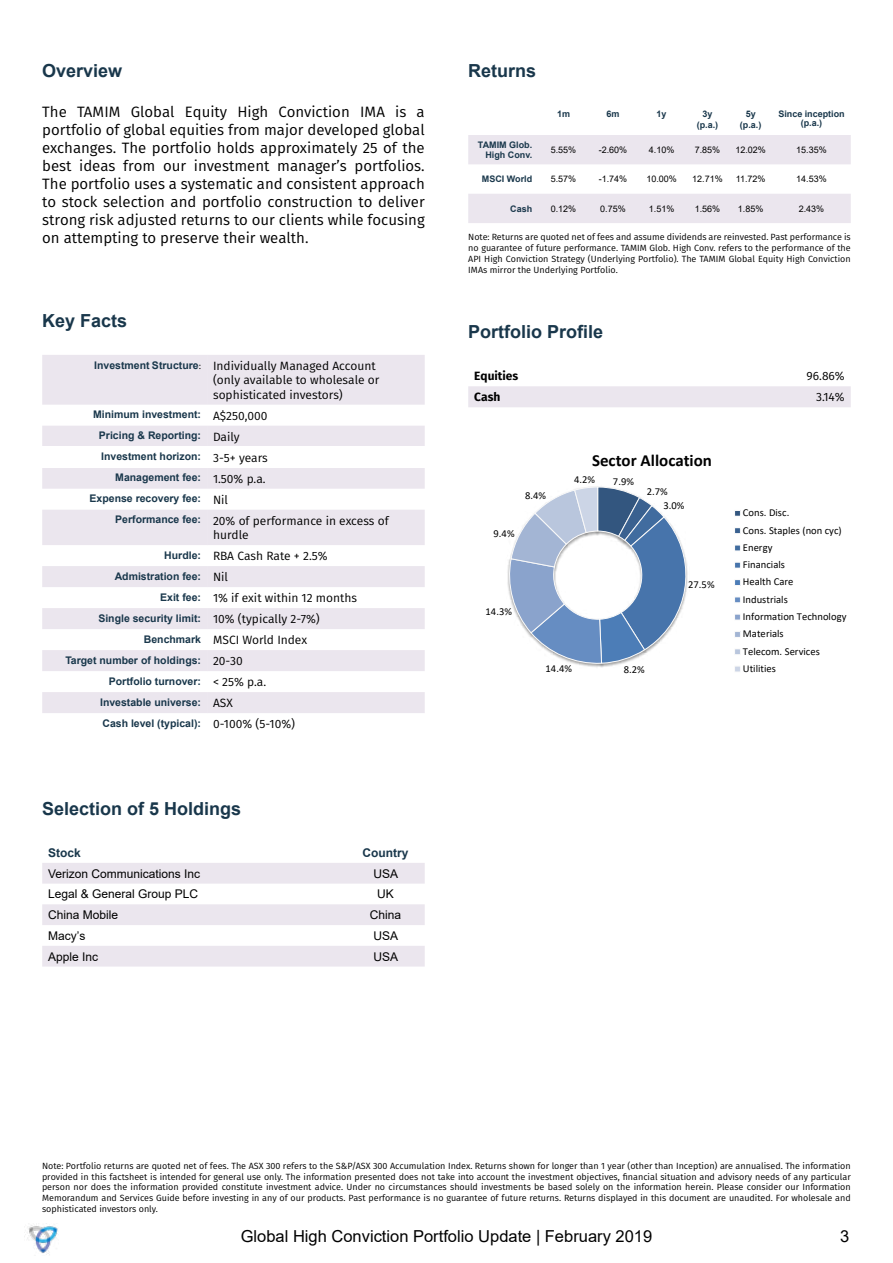
<style>
.page{position:relative;width:893px;height:1263px;background:#fff}
.page>*{position:absolute;margin:0;border:0;box-sizing:border-box;transform-origin:0 0}
.t1{font:700 18px "Arial";color:#19374b}
.t2{font:700 16.95px "Calibri";color:#000}
.t3{font:16.5px "Arial";color:#000}
.t4{font:15px/18px "Fira Sans";color:#000;text-align:justify}
.t5{font:12px/14.4px "Fira Sans";color:#000}
.t6{font:12px "Arial";color:#000}
.t7{font:700 12px "Fira Sans";color:#000}
.t8{font:700 12px "Arial";color:#19374b}
.t9{font:10.65px/17.2px "Calibri";color:#000}
.t10{font:700 10.5px "Arial";color:#19374b}
.t11{font:9px/10.8px "Fira Sans";color:#000;text-align:justify}
.t12{font:9px "Arial";color:#000}
.t13{font:700 9px/10.8px "Arial";color:#19374b;text-align:center}
.s1{font-family:"Arial";font-weight:700;font-size:10.5px;color:#19374b}
.s2{font-family:"Minion Pro";font-size:10.5px}
.s3{font-family:"Fira Sans";font-weight:400;font-size:12px;color:#000}
</style>
<div class="page">
<img style="left:24px;top:1223px;width:34px;height:32px">
<div style="left:468px;top:135px;width:383px;height:29px;background:#ebe6ee"></div>
<div style="left:468px;top:194px;width:383px;height:29px;background:#ebe6ee"></div>
<div style="left:468px;top:386px;width:383px;height:21px;background:#ebe6ee"></div>
<img style="left:605px;top:664px;width:14px;height:3px">
<img style="left:576px;top:664px;width:29px;height:4px">
<svg style="left:507px;top:486px;width:181px;height:178px"></svg>
<div style="left:734px;top:510px;width:7px;height:7px;border:1px solid #f9f9f9"></div>
<div style="left:734px;top:527px;width:7px;height:7px;border:1px solid #f9f9f9"></div>
<div style="left:734px;top:545px;width:7px;height:6px;border:1px solid #f9f9f9"></div>
<div style="left:734px;top:562px;width:7px;height:6px;border:1px solid #f9f9f9"></div>
<div style="left:734px;top:579px;width:7px;height:7px;border:1px solid #f9f9f9"></div>
<div style="left:734px;top:597px;width:7px;height:6px;border:1px solid #f9f9f9"></div>
<div style="left:734px;top:614px;width:7px;height:6px;border:1px solid #f9f9f9"></div>
<div style="left:734px;top:631px;width:7px;height:7px;border:1px solid #f9f9f9"></div>
<div style="left:734px;top:648px;width:7px;height:7px;border:1px solid #f9f9f9"></div>
<div style="left:734px;top:666px;width:7px;height:6px;border:1px solid #f9f9f9"></div>
<svg style="left:42px;top:355px;width:165px;height:358px;fill:#ebe6ee"></svg>
<svg style="left:207px;top:355px;width:218px;height:358px;fill:#ebe6ee"></svg>
<div style="left:42px;top:447px;width:165px;height:21px;background:#fff"></div>
<div style="left:207px;top:447px;width:218px;height:21px;background:#fff"></div>
<svg style="left:42px;top:863px;width:383px;height:103px"></svg>
<h1 class="t1" style="left:42px;top:58px;width:82px">Overview</h1>
<p class="t4" style="left:42px;top:102px;width:384px">The TAMIM Global Equity High Conviction IMA is a portfolio of global equities from major developed global exchanges. The portfolio holds approximately 25 of the best ideas from our investment manager’s portfolios.<br>The portfolio uses a systematic and consistent approach to stock selection and portfolio construction to deliver strong risk adjusted returns to our clients while focusing on attempting to preserve their wealth.</p>
<h1 class="t1" style="left:42px;top:308px;width:87px">Key Facts</h1>
<h3 class="t5" style="left:213px;top:358px;width:168px;text-indent:-119px"><span class="s1">Investment Structure</span><span class="s2">:</span> Individually Managed Account (only available to wholesale or sophisticated investors)</h3>
<p class="t10" style="left:93px;top:407px;width:176px">Minimum investment: <span class="s3">A$250,000</span></p>
<p class="t10" style="left:99px;top:428px;width:142px">Pricing &amp; Reporting: <span class="s3">Daily</span></p>
<p class="t10" style="left:101px;top:449px;width:168px">Investment horizon: <span class="s3">3-5+ years</span></p>
<p class="t10" style="left:115px;top:470px;width:152px">Management fee: <span class="s3">1.50% p.a.</span></p>
<p class="t10" style="left:90px;top:491px;width:140px">Expense recovery fee: <span class="s3">Nil</span></p>
<h3 class="t5" style="left:213px;top:513px;width:177px;text-indent:-98px"><span class="s1">Performance fee:</span> 20% of performance in excess of hurdle</h3>
<h3 class="t5" style="left:164px;top:549px;width:165px"><span class="s1">Hurdle:</span> RBA Cash Rate + 2.5%</h3>
<p class="t10" style="left:115px;top:569px;width:115px">Admistration fee: <span class="s3">Nil</span></p>
<h3 class="t5" style="left:160px;top:591px;width:198px"><span class="s1">Exit fee:</span> 1% if exit within 12 months</h3>
<p class="t10" style="left:98px;top:611px;width:223px">Single security limit: <span class="s3">10% (typically 2-7%)</span></p>
<h3 class="t5" style="left:144px;top:633px;width:165px"><span class="s1">Benchmark</span> MSCI World Index</h3>
<p class="t10" style="left:65px;top:653px;width:179px">Target number of holdings: <span class="s3">20-30</span></p>
<p class="t10" style="left:109px;top:674px;width:159px">Portfolio turnover: <span class="s3">&lt; 25% p.a.</span></p>
<p class="t10" style="left:100px;top:695px;width:134px">Investable universe: <span class="s3">ASX</span></p>
<p class="t10" style="left:102px;top:716px;width:194px">Cash level (typical): <span class="s3">0-100% (5-10%)</span></p>
<h1 class="t1" style="left:42px;top:795px;width:201px">Selection of 5 Holdings</h1>
<h3 class="t8" style="left:48px;top:844px;width:34px">Stock</h3>
<h3 class="t8" style="left:363px;top:844px;width:47px">Country</h3>
<h3 class="t6" style="left:48px;top:865px;width:154px">Verizon Communications Inc</h3>
<h3 class="t6" style="left:374px;top:865px;width:26px">USA</h3>
<h3 class="t6" style="left:48px;top:886px;width:152px">Legal &amp; General Group PLC</h3>
<h3 class="t6" style="left:377px;top:886px;width:18px">UK</h3>
<h3 class="t6" style="left:48px;top:906px;width:72px">China Mobile</h3>
<h3 class="t6" style="left:370px;top:906px;width:33px">China</h3>
<h3 class="t6" style="left:48px;top:927px;width:39px">Macy’s</h3>
<h3 class="t6" style="left:374px;top:927px;width:26px">USA</h3>
<h3 class="t6" style="left:48px;top:948px;width:52px">Apple Inc</h3>
<h3 class="t6" style="left:374px;top:948px;width:26px">USA</h3>
<h1 class="t1" style="left:468px;top:58px;width:70px">Returns</h1>
<p class="t13" style="left:557px;top:109px;width:15px">1m</p>
<p class="t13" style="left:606px;top:109px;width:15px">6m</p>
<p class="t13" style="left:657px;top:109px;width:12px">1y</p>
<p class="t13" style="left:697px;top:109px;width:23px">3y (p.a.)</p>
<p class="t13" style="left:740px;top:109px;width:23px">5y (p.a.)</p>
<p class="t13" style="left:778px;top:110px;width:68px;line-height:9px">Since inception (p.a.)</p>
<p class="t13" style="left:478px;top:139px;width:56px;text-align:right">TAMIM Glob.<br>High Conv.</p>
<p class="t12" style="left:551px;top:144px;width:27px">5.55%</p>
<p class="t12" style="left:599px;top:144px;width:30px">-2.60%</p>
<p class="t12" style="left:649px;top:144px;width:27px">4.10%</p>
<p class="t12" style="left:695px;top:144px;width:27px">7.85%</p>
<p class="t12" style="left:735px;top:144px;width:32px">12.02%</p>
<p class="t12" style="left:796px;top:144px;width:32px">15.35%</p>
<p class="t13" style="left:482px;top:174px;width:52px">MSCI World</p>
<p class="t12" style="left:551px;top:173px;width:27px">5.57%</p>
<p class="t12" style="left:599px;top:173px;width:30px">-1.74%</p>
<p class="t12" style="left:646px;top:173px;width:32px">10.00%</p>
<p class="t12" style="left:692px;top:173px;width:32px">12.71%</p>
<p class="t12" style="left:736px;top:173px;width:31px">11.72%</p>
<p class="t12" style="left:796px;top:173px;width:32px">14.53%</p>
<p class="t13" style="left:510px;top:203px;width:24px">Cash</p>
<p class="t12" style="left:551px;top:202px;width:27px">0.12%</p>
<p class="t12" style="left:600px;top:202px;width:27px">0.75%</p>
<p class="t12" style="left:649px;top:202px;width:27px">1.51%</p>
<p class="t12" style="left:695px;top:202px;width:27px">1.56%</p>
<p class="t12" style="left:738px;top:202px;width:27px">1.85%</p>
<p class="t12" style="left:799px;top:202px;width:27px">2.43%</p>
<p class="t11" style="left:468px;top:232px;width:384px">Note: Returns are quoted net of fees and assume dividends are reinvested. Past performance is no guarantee of future performance. TAMIM Glob. High Conv. refers to the performance of the API High Conviction Strategy (Underlying Portfolio). The TAMIM Global Equity High Conviction IMAs mirror the Underlying Portfolio.</p>
<h1 class="t1" style="left:468px;top:319px;width:137px">Portfolio Profile</h1>
<h3 class="t7" style="left:474px;top:368px;width:46px">Equities</h3>
<h3 class="t5" style="left:807px;top:369px;width:40px">96.86%</h3>
<h3 class="t7" style="left:474px;top:389px;width:28px">Cash</h3>
<h3 class="t5" style="left:816px;top:390px;width:30px">3.14%</h3>
<h2 class="t2" style="left:592px;top:448px;width:122px">Sector Allocation</h2>
<p class="t9" style="left:525px;top:487px;width:22px">8.4%</p>
<p class="t9" style="left:494px;top:525px;width:22px">9.4%</p>
<p class="t9" style="left:486px;top:603px;width:28px">14.3%</p>
<p class="t9" style="left:574px;top:471px;width:22px">4.2%</p>
<p class="t9" style="left:613px;top:472px;width:22px">7.9%</p>
<p class="t9" style="left:663px;top:483px;width:22px;line-height:14.7px;text-indent:-17px">2.7%<br>3.0%</p>
<p class="t9" style="left:688px;top:576px;width:28px">27.5%</p>
<p class="t9" style="left:546px;top:660px;width:28px">14.4%</p>
<p class="t9" style="left:624px;top:660px;width:22px">8.2%</p>
<p class="t9" style="left:743px;top:504px;width:105px">Cons. Disc.<br>Cons. Staples (non cyc)<br>Energy<br>Financials<br>Health Care<br>Industrials<br>Information Technology<br>Materials<br>Telecom. Services<br>Utilities</p>
<p class="t11" style="left:42px;top:1160px;width:810px">Note: Portfolio returns are quoted net of fees. The ASX 300 refers to the S&amp;P/ASX 300 Accumulation Index. Returns shown for longer than 1 year (other than Inception) are annualised. The information provided in this factsheet is intended for general use only. The information presented does not take into account the investment objectives, financial situation and advisory needs of any particular person nor does the information provided constitute investment advice. Under no circumstances should investments be based solely on the information herein. Please consider our Information Memorandum and Services Guide before investing in any of our products. Past performance is no guarantee of future returns. Returns displayed in this document are unaudited. For wholesale and sophisticated investors only.</p>
<h3 class="t3" style="left:241px;top:1225px;width:413px">Global High Conviction Portfolio Update | February 2019</h3>
<h3 class="t3" style="left:840px;top:1225px;width:11px">3</h3>
</div>
